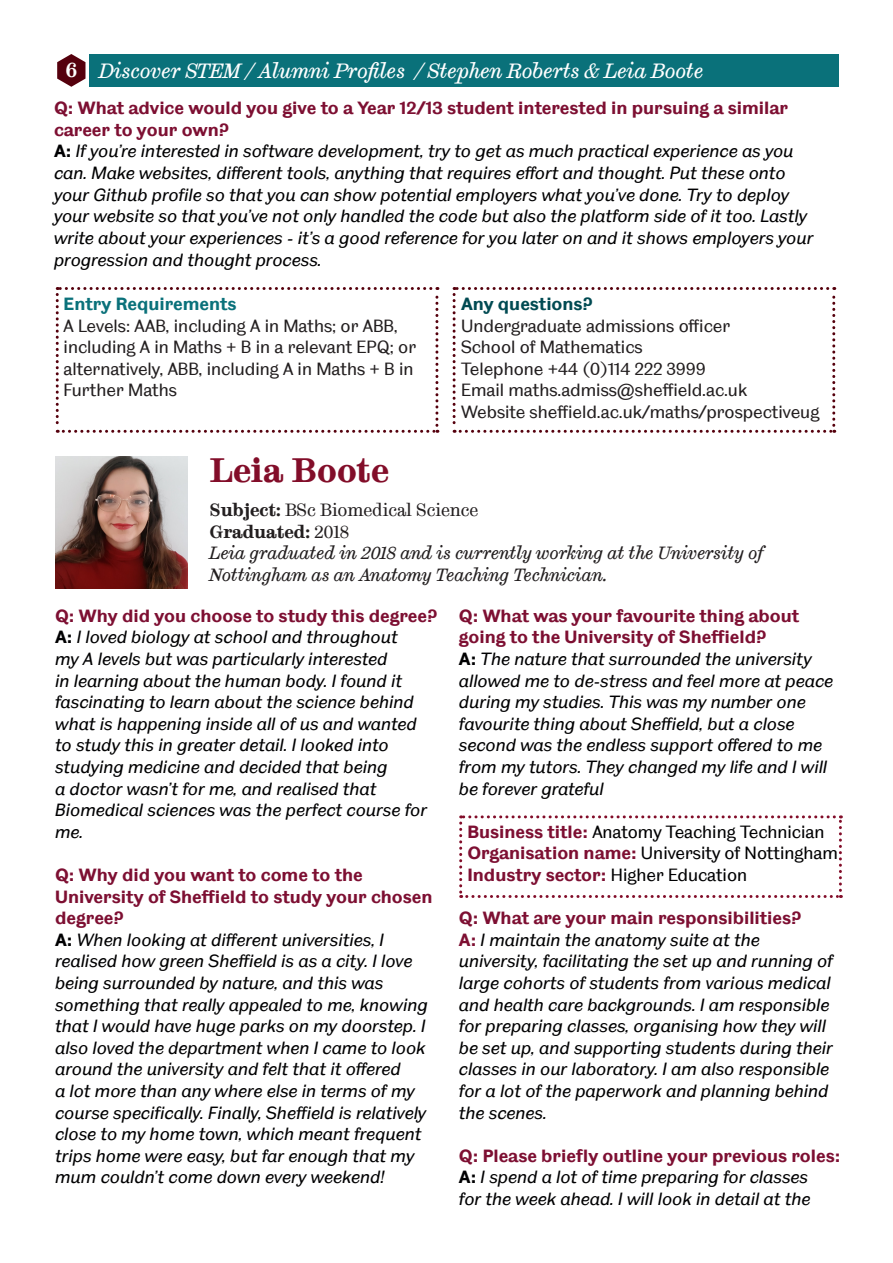
<style>
.page{position:relative;width:893px;height:1263px;background:#fff}
.page>*{position:absolute;margin:0;border:0;box-sizing:border-box;transform-origin:0 0}
.t1{font:700 34.5px "TUOS Stephenson";color:#820d29}
.t2{font:italic 21px "TUOS Stephenson";color:#fff}
.t3{font:700 21px "TUOS Stephenson";color:#fff}
.t4{font:italic 18px/21.6px "TUOS Blake";color:#000002}
.t5{font:700 18px/21.6px "TUOS Blake";color:#7d0f32}
.t6{font:18px/21.6px "TUOS Blake";color:#231f20}
.t7{font:italic 18px/21.6px "TUOS Stephenson";color:#231f20}
.t8{font:18px "TUOS Blake";color:#000002}
.t9{font:18px "TUOS Stephenson";color:#231f20}
.t10{font:700 18px "TUOS Blake";color:#0a717a}
.t11{font:700 18px "TUOS Stephenson";color:#231f20}
.t12{font:700 18px "TUOS Blake";color:#004a52}
.s1{font-weight:700;font-style:normal}
.s2{font-weight:700}
.s3{font-weight:400}
.s4{font-weight:700;color:#7d0f32}
.s5{font-weight:400;color:#000002}
.s6{font-weight:700;font-style:normal;color:#7d0f32}
</style>
<div class="page">
<svg style="left:56px;top:287px;width:382px;height:146px"></svg>
<svg style="left:453px;top:287px;width:382px;height:146px"></svg>
<img style="left:55px;top:456px;width:132px;height:132px">
<svg style="left:459px;top:815px;width:383px;height:83px"></svg>
<svg style="left:57px;top:54px;width:28px;height:33px"></svg>
<div style="left:89px;top:54px;width:750px;height:33px;background:#0a717a"></div>
<div style="left:63px;top:62px;width:16px;height:19px;background:#55000d"></div>
<p class="t3" style="left:66px;top:57px;width:13px">6</p>
<p class="t2" style="left:99px;top:58px;width:606px">Discover STEM / Alumni Profiles / Stephen Roberts &amp; Leia Boote</p>
<p class="t5" style="left:54px;top:97px;width:736px">Q: What advice would you give to a Year 12/13 student interested in pursuing a similar career to your own?</p>
<p class="t4" style="left:54px;top:140px;width:761px"><span class="s1">A:</span> If you’re interested in software development, try to get as much practical experience as you can. Make websites, different tools, anything that requires effort and thought. Put these onto your Github profile so that you can show potential employers what you’ve done. Try to deploy your website so that you’ve not only handled the code but also the platform side of it too. Lastly write about your experiences - it’s a good reference for you later on and it shows employers your progression and thought process.</p>
<p class="t10" style="left:64px;top:293px;width:174px">Entry Requirements</p>
<p class="t6" style="left:64px;top:314px;width:354px">A Levels: AAB, including A in Maths; or ABB, including A in Maths + B in a relevant EPQ; or alternatively, ABB, including A in Maths + B in Further Maths</p>
<p class="t12" style="left:461px;top:293px;width:133px">Any questions?</p>
<p class="t6" style="left:461px;top:314px;width:271px">Undergraduate admissions officer</p>
<p class="t6" style="left:461px;top:336px;width:183px">School of Mathematics</p>
<p class="t6" style="left:461px;top:357px;width:246px">Telephone +44 (0)114 222 3999</p>
<p class="t6" style="left:461px;top:379px;width:288px">Email maths.admiss@sheffield.ac.uk</p>
<p class="t6" style="left:461px;top:401px;width:360px">Website sheffield.ac.uk/maths/prospectiveug</p>
<p class="t1" style="left:210px;top:449px;width:181px">Leia Boote</p>
<p class="t9" style="left:210px;top:499px;width:270px"><span class="s2">Subject:</span> BSc Biomedical Science</p>
<p class="t11" style="left:210px;top:520px;width:141px">Graduated: <span class="s3">2018</span></p>
<p class="t7" style="left:210px;top:542px;width:556px">Leia graduated in 2018 and is currently working at the University of<br>Nottingham as an Anatomy Teaching Technician.</p>
<p class="t5" style="left:55px;top:604px;width:383px">Q: Why did you choose to study this degree?</p>
<p class="t4" style="left:55px;top:626px;width:373px"><span class="s1">A:</span> I loved biology at school and throughout<br>my A levels but was particularly interested<br>in learning about the human body. I found it fascinating to learn about the science behind what is happening inside all of us and wanted to study this in greater detail. I looked into studying medicine and decided that being<br>a doctor wasn’t for me, and realised that Biomedical sciences was the perfect course for me.</p>
<p class="t5" style="left:55px;top:864px;width:379px">Q: Why did you want to come to the<br>University of Sheffield to study your chosen degree?</p>
<p class="t4" style="left:55px;top:929px;width:374px"><span class="s1">A:</span> When looking at different universities, I realised how green Sheffield is as a city. I love being surrounded by nature, and this was something that really appealed to me, knowing that I would have huge parks on my doorstep. I also loved the department when I came to look around the university and felt that it offered<br>a lot more than any where else in terms of my course specifically. Finally, Sheffield is relatively close to my home town, which meant frequent trips home were easy, but far enough that my mum couldn’t come down every weekend!</p>
<p class="t5" style="left:459px;top:604px;width:342px">Q: What was your favourite thing about going to the University of Sheffield?</p>
<p class="t4" style="left:459px;top:648px;width:376px"><span class="s1">A:</span> The nature that surrounded the university allowed me to de-stress and feel more at peace during my studies. This was my number one favourite thing about Sheffield, but a close second was the endless support offered to me from my tutors. They changed my life and I will be forever grateful</p>
<p class="t8" style="left:467px;top:821px;width:358px"><span class="s4">Business title:</span> Anatomy Teaching Technician</p>
<p class="t8" style="left:467px;top:842px;width:372px"><span class="s4">Organisation name:</span> University of Nottingham</p>
<p class="t5" style="left:467px;top:864px;width:281px">Industry sector: <span class="s5">Higher Education</span></p>
<p class="t5" style="left:459px;top:907px;width:344px">Q: What are your main responsibilities?</p>
<p class="t4" style="left:459px;top:929px;width:376px"><span class="s6">A:</span> I maintain the anatomy suite at the university, facilitating the set up and running of large cohorts of students from various medical and health care backgrounds. I am responsible for preparing classes, organising how they will be set up, and supporting students during their classes in our laboratory. I am also responsible for a lot of the paperwork and planning behind the scenes.</p>
<p class="t5" style="left:459px;top:1144px;width:383px">Q: Please briefly outline your previous roles:</p>
<p class="t4" style="left:459px;top:1166px;width:353px"><span class="s1">A:</span> I spend a lot of time preparing for classes for the week ahead. I will look in detail at the</p>
</div>
